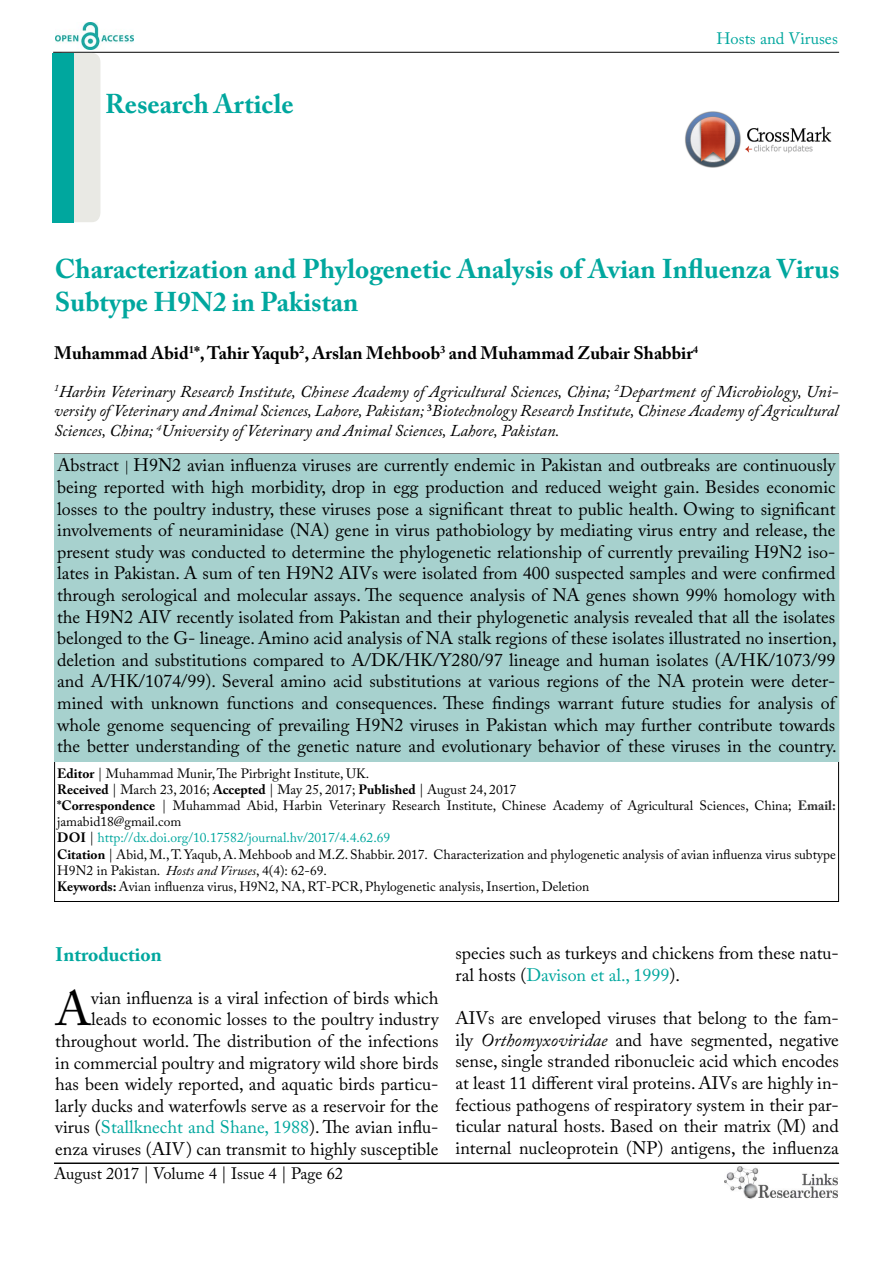
<style>
.page{position:relative;width:893px;height:1263px;background:#fff}
.page>*{position:absolute;margin:0;border:0;box-sizing:border-box;transform-origin:0 0}
.t1{font:48.45px "Adobe Caslon Pro";color:#000}
.t2{font:700 27px/32.4px "Adobe Caslon Pro";color:#00a79e}
.t3{font:700 19.5px "Adobe Caslon Pro";color:#00a79e}
.t4{font:18px/21.6px "Adobe Caslon Pro";color:#000;text-align:justify}
.t5{font:700 18px "Adobe Caslon Pro";color:#000}
.t6{font:italic 16.5px/19.8px "Adobe Caslon Pro";color:#000;text-align:justify}
.t7{font:16.5px "Adobe Caslon Pro";color:#000}
.t8{font:16.5px "Adobe Caslon Pro";color:#00a79e}
.t9{font:13.5px/16.2px "Adobe Caslon Pro";color:#000}
.s1{font-size:13.5px}
.s2{font-weight:700}
.s3{font-weight:700;color:#333}
.s4{color:#00a79e}
.s5{font-style:italic}
</style>
<div class="page">
<hr style="left:53px;top:52px;width:786px;height:1px;background:#000">
<img style="left:724px;top:1167px;width:113px;height:32px">
<img style="left:55px;top:23px;width:79px;height:27px">
<div style="left:55px;top:454px;width:784px;height:307px;background:#a7d1ce"></div>
<div style="left:54px;top:53px;width:46px;height:169px;background:#e9e9e4;border-radius:9px"></div>
<hr style="left:54px;top:1163px;width:785px;height:1px;background:#000">
<div style="left:53px;top:53px;width:21px;height:169px;background:#00a79e"></div>
<img style="left:685px;top:112px;width:147px;height:55px">
<h2 class="t2" style="left:105px;top:88px;width:190px">Research Article</h2>
<p class="t8" style="left:716px;top:29px;width:123px">Hosts and Viruses</p>
<h2 class="t2" style="left:55px;top:253px;width:786px">Characterization and Phylogenetic Analysis of Avian Influenza Virus<br>Subtype h9n2 in Pakistan</h2>
<p class="t5" style="left:54px;top:342px;width:645px">Muhammad Abid<sup>1</sup>*, Tahir Yaqub<sup>2</sup>, Arslan Mehboob<sup>3</sup> and Muhammad Zubair Shabbir<sup>4</sup></p>
<p class="t6" style="left:54px;top:381px;width:786px"><sup>1</sup>Harbin Veterinary Research Institute, Chinese Academy of Agricultural Sciences, China; <sup>2</sup>Department of Microbiology, Uni&shy;versity of Veterinary and Animal Sciences, Lahore, Pakistan; <sup>3</sup>Biotechnology Research Institute, Chinese Academy of Agricultural Sciences, China; <sup>4</sup>University of Veterinary and Animal Sciences, Lahore, Pakistan.</p>
<p class="t4" style="left:57px;top:454px;width:781px">Abstract <span class="s1">|</span> H9N2 avian influenza viruses are currently endemic in Pakistan and outbreaks are continuously being reported with high morbidity, drop in egg production and reduced weight gain. Besides economic losses to the poultry industry, these viruses pose a significant threat to public health. Owing to significant involvements of neuraminidase (NA) gene in virus pathobiology by mediating virus entry and release, the present study was conducted to determine the phylogenetic relationship of currently prevailing H9N2 iso&shy;lates in Pakistan. A sum of ten H9N2 AIVs were isolated from 400 suspected samples and were confirmed through serological and molecular assays. The sequence analysis of NA genes shown 99% homology with the H9N2 AIV recently isolated from Pakistan and their phylogenetic analysis revealed that all the isolates belonged to the G- lineage. Amino acid analysis of NA stalk regions of these isolates illustrated no insertion, deletion and substitutions compared to A/DK/HK/Y280/97 lineage and human isolates (A/HK/1073/99 and A/HK/1074/99). Several amino acid substitutions at various regions of the NA protein were deter&shy;mined with unknown functions and consequences. These findings warrant future studies for analysis of whole genome sequencing of prevailing H9N2 viruses in Pakistan which may further contribute towards the better understanding of the genetic nature and evolutionary behavior of these viruses in the country.</p>
<p class="t9" style="left:57px;top:765px;width:780px"><span class="s2">Editor</span> | Muhammad Munir, The Pirbright Institute, UK.<br><span class="s2">Received</span> | March 23, 2016; <span class="s2">Accepted</span> | May 25, 2017; <span class="s2">Published</span> | August 24, 2017<br><span class="s2">*Correspondence</span> | Muhammad Abid, Harbin Veterinary Research Institute, Chinese Academy of Agricultural Sciences, China; <span class="s3">Email: </span>jamabid18@gmail.com<br><span class="s2">DOI</span> | <span class="s4">http://dx.doi.org/10.17582/journal.hv/2017/4.4.62.69<br></span><span class="s2">Citation</span> | Abid, M., T. Yaqub, A. Mehboob and M.Z. Shabbir. 2017. Characterization and phylogenetic analysis of avian influenza virus subtype h 9n2 in Pakistan. <span class="s5">Hosts and Viruses</span>, 4(4): 62-69.<br><span class="s2">Keywords:</span> Avian influenza virus, H9N2, NA, RT-PCR, Phylogenetic analysis, Insertion, Deletion</p>
<p class="t3" style="left:55px;top:942px;width:108px">Introduction</p>
<h1 class="t1" style="left:55px;top:980px;width:37px">A</h1>
<p class="t4" style="left:55px;top:987px;width:385px;text-align:right">vian influenza is a viral infection of birds which leads to economic losses to the poultry industry throughout world. The distribution of the infections in commercial poultry and migratory wild shore birds has been widely reported, and aquatic birds particu&shy;larly ducks and waterfowls serve as a reservoir for the virus (<span class="s4">Stallknecht and Shane, 1988</span>). The avian influ&shy;enza viruses (AIV) can transmit to highly susceptible</p>
<p class="t7" style="left:54px;top:1164px;width:291px">August 2017 | Volume 4 | Issue 4 | Page 62</p>
<p class="t4" style="left:456px;top:942px;width:385px">species such as turkeys and chickens from these natu&shy;ral hosts (<span class="s4">Davison et al., 1999</span>).</p>
<p class="t4" style="left:456px;top:1007px;width:385px">AIVs are enveloped viruses that belong to the fam&shy;ily <span class="s5">Orthomyxoviridae</span> and have segmented, negative sense, single stranded ribonucleic acid which encodes at least 11 different viral proteins. AIVs are highly in&shy;fectious pathogens of respiratory system in their par&shy;ticular natural hosts. Based on their matrix (M) and internal nucleoprotein (NP) antigens, the influenza</p>
</div>
